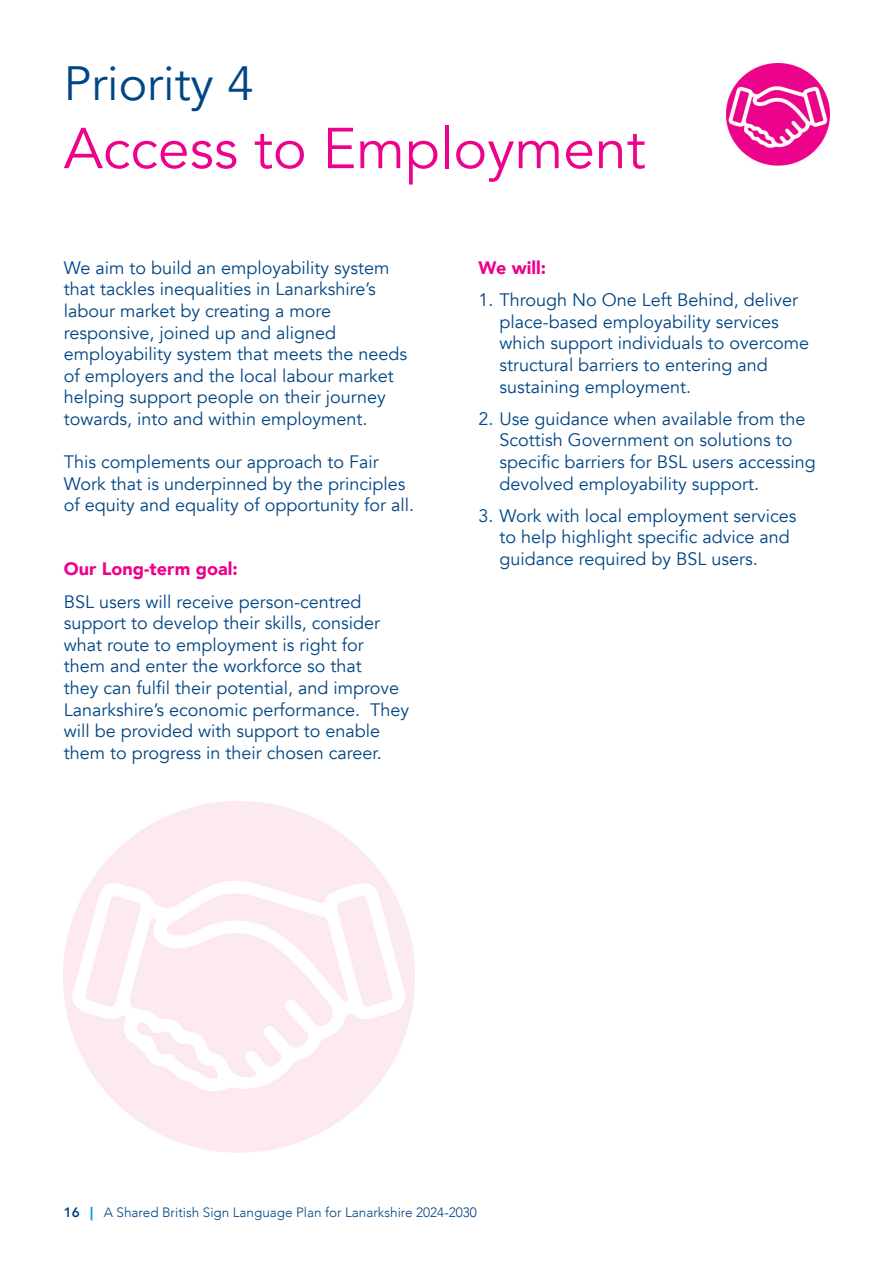
<style>
.page{position:relative;width:893px;height:1263px;background:#fff}
.page>*{position:absolute;margin:0;border:0;box-sizing:border-box;transform-origin:0 0}
.subtitle{font:57px "Avenir";color:#ed028c}
.sub_subtitle{font:48px "Avenir";color:#004684}
.body{font:18px/21.6px "Avenir";color:#004684}
.bullet{font:18px/21.6px "Avenir";color:#004684}
.body-2{font:900 18px "Avenir";color:#ed028c}
.t1{font:300 13.5px "Avenir";color:#004684}
.s1{font-weight:800}
.s2{font-weight:900;color:#00a2e4}
</style>
<div class="page">
<img style="left:727px;top:64px;width:102px;height:102px">
<img style="left:63px;top:801px;width:352px;height:352px">
<h2 class="sub_subtitle" style="left:64px;top:55px;width:192px">Priority 4</h2>
<h1 class="subtitle" style="left:64px;top:115px;width:583px">Access to Employment</h1>
<p class="body" style="left:64px;top:257px;width:345px">We aim to build an employability system that tackles inequalities in Lanarkshire’s labour market by creating a more responsive, joined up and aligned employability system that meets the needs of employers and the local labour market helping support people on their journey towards, into and within employment.</p>
<p class="body" style="left:64px;top:451px;width:352px">This complements our approach to Fair<br>Work that is underpinned by the principles of equity and equality of opportunity for all.</p>
<p class="body-2" style="left:64px;top:554px;width:175px">Our Long-term goal:</p>
<p class="body" style="left:64px;top:591px;width:347px">BSL users will receive person-centred support to develop their skills, consider what route to employment is right for them and enter the workforce so that<br>they can fulfil their potential, and improve Lanarkshire’s economic performance. They will be provided with support to enable them to progress in their chosen career.</p>
<p class="body-2" style="left:478px;top:252px;width:69px">We will:</p>
<p class="bullet" style="left:499px;top:289px;width:311px;text-indent:-21px">1. Through No One Left Behind, deliver place-based employability services which support individuals to overcome structural barriers to entering and sustaining employment.</p>
<p class="bullet" style="left:499px;top:408px;width:318px;text-indent:-21px">2. Use guidance when available from the Scottish Government on solutions to specific barriers for BSL users accessing devolved employability support.</p>
<p class="bullet" style="left:499px;top:505px;width:298px;text-indent:-21px">3. Work with local employment services to help highlight specific advice and guidance required by BSL users.</p>
<p class="t1" style="left:64px;top:1204px;width:415px"><span class="s1">16</span> <span class="s2">|</span> A Shared British Sign Language Plan for Lanarkshire 2024-2030</p>
</div>
